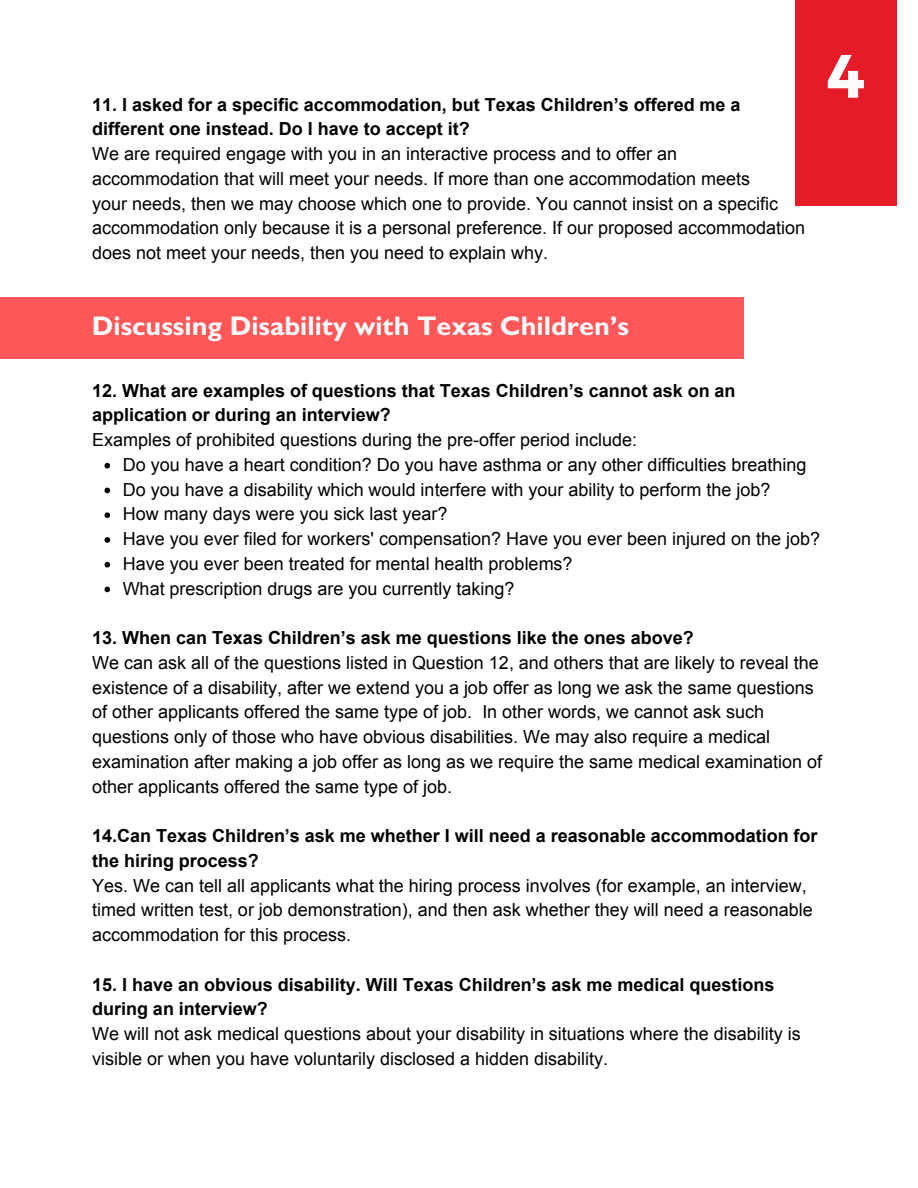
<style>
.page{position:relative;width:918px;height:1188px;background:#fff}
.page>*{position:absolute;margin:0;border:0;box-sizing:border-box;transform-origin:0 0}
.t1{font:700 61.2px "Montserrat";color:#fbfbfd}
.t2{font:700 27px "Gill Sans";color:#fbfbfd}
.t3{font:18px/24.8px "Arial";color:#000}
.t4{font:700 18px/24.8px "Arial";color:#000}
</style>
<div class="page">
<div style="left:795px;top:0;width:101px;height:206px;background:#e51b27"></div>
<svg style="left:104px;top:463px;width:6px;height:6px"></svg>
<svg style="left:104px;top:488px;width:6px;height:5px"></svg>
<svg style="left:104px;top:512px;width:6px;height:6px"></svg>
<svg style="left:104px;top:537px;width:6px;height:6px"></svg>
<svg style="left:104px;top:562px;width:6px;height:6px"></svg>
<svg style="left:104px;top:587px;width:6px;height:5px"></svg>
<div style="left:0;top:297px;width:744px;height:62px;background:#ff5757"></div>
<p class="t4" style="left:92px;top:92px;width:650px">11. I asked for a specific accommodation, but Texas Children’s offered me a</p>
<p class="t4" style="left:92px;top:117px;width:379px">different one instead. Do I have to accept it?</p>
<p class="t3" style="left:92px;top:141px;width:586px">We are required engage with you in an interactive process and to offer an</p>
<p class="t3" style="left:92px;top:166px;width:659px">accommodation that will meet your needs. If more than one accommodation meets</p>
<p class="t3" style="left:92px;top:191px;width:714px">your needs, then we may choose which one to provide. You cannot insist on a specific accommodation only because it is a personal preference. If our proposed accommodation does not meet your needs, then you need to explain why.</p>
<p class="t1" style="left:826px;top:36px;width:40px">4</p>
<p class="t2" style="left:92px;top:313px;width:539px">Discussing Disability with Texas Children’s</p>
<p class="t4" style="left:92px;top:378px;width:645px">12. What are examples of questions that Texas Children’s cannot ask on an application or during an interview?</p>
<p class="t3" style="left:92px;top:427px;width:546px">Examples of prohibited questions during the pre-offer period include:</p>
<p class="t3" style="left:123px;top:452px;width:685px">Do you have a heart condition? Do you have asthma or any other difficulties breathing</p>
<p class="t3" style="left:123px;top:477px;width:649px">Do you have a disability which would interfere with your ability to perform the job?</p>
<p class="t3" style="left:123px;top:502px;width:326px">How many days were you sick last year?</p>
<p class="t3" style="left:123px;top:526px;width:699px">Have you ever filed for workers' compensation? Have you ever been injured on the job?</p>
<p class="t3" style="left:123px;top:551px;width:451px">Have you ever been treated for mental health problems?</p>
<p class="t3" style="left:123px;top:576px;width:393px">What prescription drugs are you currently taking?</p>
<p class="t4" style="left:92px;top:625px;width:603px">13. When can Texas Children’s ask me questions like the ones above?</p>
<p class="t3" style="left:92px;top:650px;width:731px">We can ask all of the questions listed in Question 12, and others that are likely to reveal the existence of a disability, after we extend you a job offer as long we ask the same questions of other applicants offered the same type of job. In other words, we cannot ask such questions only of those who have obvious disabilities. We may also require a medical examination after making a job offer as long as we require the same medical examination of other applicants offered the same type of job.</p>
<p class="t4" style="left:92px;top:823px;width:727px">14.Can Texas Children’s ask me whether I will need a reasonable accommodation for the hiring process?</p>
<p class="t3" style="left:92px;top:873px;width:722px">Yes. We can tell all applicants what the hiring process involves (for example, an interview, timed written test, or job demonstration), and then ask whether they will need a reasonable accommodation for this process.</p>
<p class="t4" style="left:92px;top:972px;width:684px">15. I have an obvious disability. Will Texas Children’s ask me medical questions during an interview?</p>
<p class="t3" style="left:92px;top:1021px;width:710px">We will not ask medical questions about your disability in situations where the disability is visible or when you have voluntarily disclosed a hidden disability.</p>
</div>
